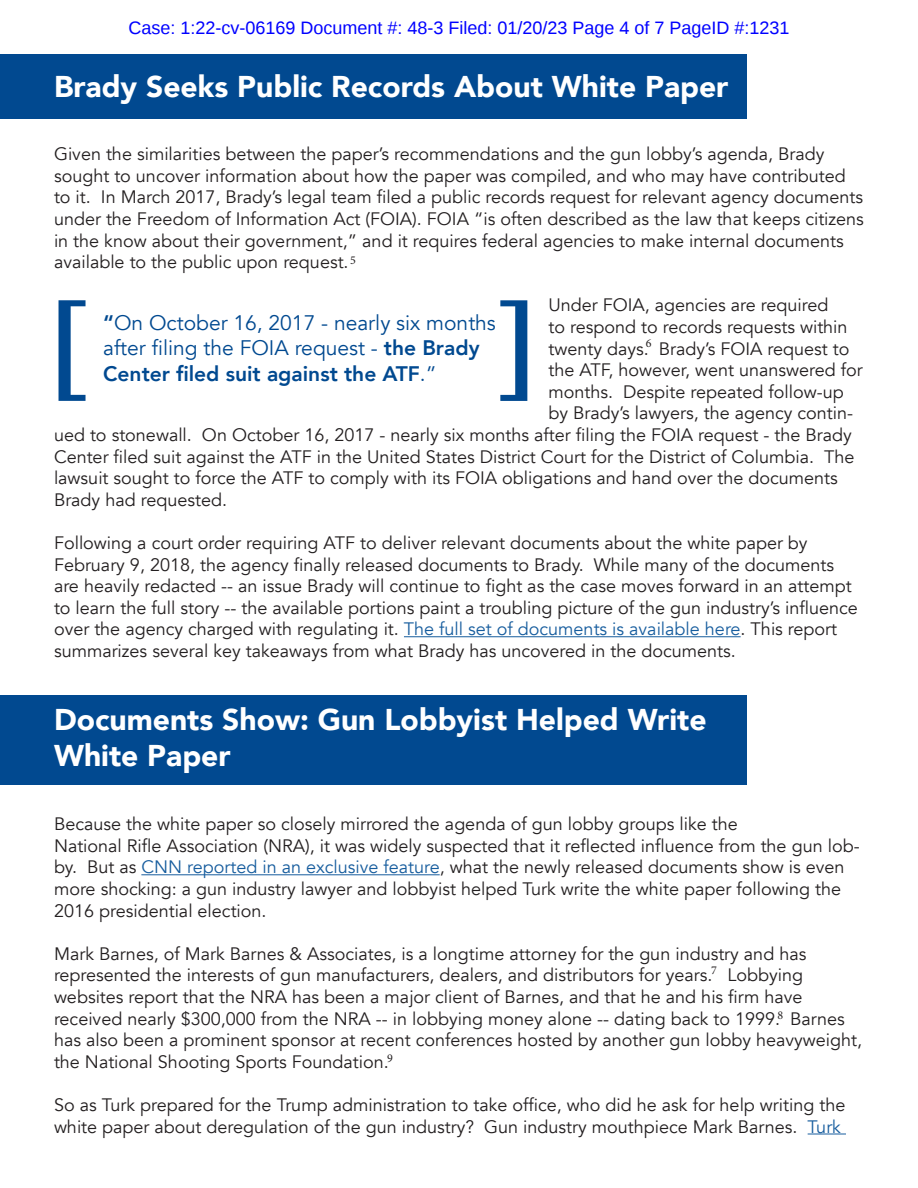
<style>
.page{position:relative;width:918px;height:1188px;background:#fff}
.page>*{position:absolute;margin:0;border:0;box-sizing:border-box;transform-origin:0 0}
.t1{font:126.15px "Trade Gothic LT Std Bd Cn 20";color:#014990}
.t2{font:900 30px/36px "Avenir";color:#fff}
.t3{font:21px/25.2px "Avenir";color:#014990}
.t4{font:800 21px "Avenir";color:#014990}
.t5{font:18px/21.6px "Avenir";color:#231f20}
.t6{font:18px "Liberation Sans";color:#00f}
.t7{font:12px "Minion Pro";color:#231f20}
.s1{color:#175d9e}
.s2{font-weight:800}
.s3{font-weight:400}
</style>
<div class="page">
<div style="left:0;top:695px;width:747px;height:89px;background:#014990"></div>
<hr style="left:404px;top:636px;width:337px;height:1px;background:#175d9e">
<div style="left:0;top:54px;width:747px;height:65px;background:#014990"></div>
<hr style="left:141px;top:874px;width:299px;height:1px;background:#175d9e">
<hr style="left:808px;top:1134px;width:38px;height:1px;background:#175d9e">
<p class="t6" style="left:129px;top:21px;width:662px">Case: 1:22-cv-06169 Document #: 48-3 Filed: 01/20/23 Page 4 of 7 PageID #:1231</p>
<h2 class="t2" style="left:54px;top:67px;width:676px">Brady Seeks Public Records About White Paper</h2>
<p class="t5" style="left:54px;top:144px;width:811px">Given the similarities between the paper’s recommendations and the gun lobby’s agenda, Brady sought to uncover information about how the paper was compiled, and who may have contributed to it. In March 2017, Brady’s legal team filed a public records request for relevant agency documents under the Freedom of Information Act (FOIA). FOIA “is often described as the law that keeps citizens in the know about their government,” and it requires federal agencies to make internal documents available to the public upon request.</p>
<p class="t5" style="left:548px;top:295px;width:282px">Under FOIA, agencies are required</p>
<p class="t5" style="left:548px;top:316px;width:301px">to respond to records requests within</p>
<p class="t5" style="left:548px;top:338px;width:303px">twenty days. Brady’s FOIA request to</p>
<p class="t5" style="left:548px;top:360px;width:316px">the ATF, however, went unanswered for</p>
<p class="t5" style="left:548px;top:381px;width:297px">months. Despite repeated follow-up</p>
<p class="t5" style="left:548px;top:403px;width:306px">by Brady’s lawyers, the agency contin-</p>
<p class="t5" style="left:54px;top:424px;width:799px">ued to stonewall. On October 16, 2017 - nearly six months after filing the FOIA request - the Brady</p>
<p class="t5" style="left:54px;top:446px;width:802px">Center filed suit against the ATF in the United States District Court for the District of Columbia. The</p>
<p class="t5" style="left:54px;top:468px;width:785px">lawsuit sought to force the ATF to comply with its FOIA obligations and hand over the documents</p>
<p class="t5" style="left:54px;top:489px;width:175px">Brady had requested.</p>
<p class="t5" style="left:54px;top:532px;width:805px">Following a court order requiring ATF to deliver relevant documents about the white paper by February 9, 2018, the agency finally released documents to Brady. While many of the documents are heavily redacted -- an issue Brady will continue to fight as the case moves forward in an attempt to learn the full story -- the available portions paint a troubling picture of the gun industry’s influence over the agency charged with regulating it. <span class="s1">The full set of documents is available here</span>. This report summarizes several key takeaways from what Brady has uncovered in the documents.</p>
<p class="t7" style="left:350px;top:252px;width:7px">5</p>
<h1 class="t1" style="left:54px;top:270px;width:37px">[</h1>
<h1 class="t1" style="left:532px;top:432px;width:37px;rotate:-180deg">[</h1>
<p class="t3" style="left:103px;top:311px;width:394px"><span class="s2">“</span>On October 16, 2017 - nearly six months after filing the FOIA request - <span class="s2">the Brady</span></p>
<p class="t7" style="left:646px;top:335px;width:7px">6</p>
<p class="t4" style="left:103px;top:357px;width:335px">Center filed suit against the ATF<span class="s3">.”</span></p>
<h2 class="t2" style="left:54px;top:701px;width:654px">Documents Show: Gun Lobbyist Helped Write<br>White Paper</h2>
<p class="t5" style="left:54px;top:814px;width:807px">Because the white paper so closely mirrored the agenda of gun lobby groups like the<br>National Rifle Association (NRA), it was widely suspected that it reflected influence from the gun lob&shy;by. But as <span class="s1">CNN reported in an exclusive feature</span>, what the newly released documents show is even more shocking: a gun industry lawyer and lobbyist helped Turk write the white paper following the 2016 presidential election.</p>
<p class="t5" style="left:54px;top:943px;width:810px">Mark Barnes, of Mark Barnes &amp; Associates, is a longtime attorney for the gun industry and has represented the interests of gun manufacturers, dealers, and distributors for years. Lobbying websites report that the NRA has been a major client of Barnes, and that he and his firm have received nearly $300,000 from the NRA -- in lobbying money alone -- dating back to 1999. Barnes has also been a prominent sponsor at recent conferences hosted by another gun lobby heavyweight, the National Shooting Sports Foundation.</p>
<p class="t5" style="left:54px;top:1094px;width:793px">So as Turk prepared for the Trump administration to take office, who did he ask for help writing the white paper about deregulation of the gun industry? Gun industry mouthpiece Mark Barnes. <span class="s1">Turk</span></p>
<p class="t7" style="left:711px;top:962px;width:7px">7</p>
<p class="t7" style="left:778px;top:1007px;width:7px">8</p>
<p class="t7" style="left:387px;top:1050px;width:7px">9</p>
</div>
